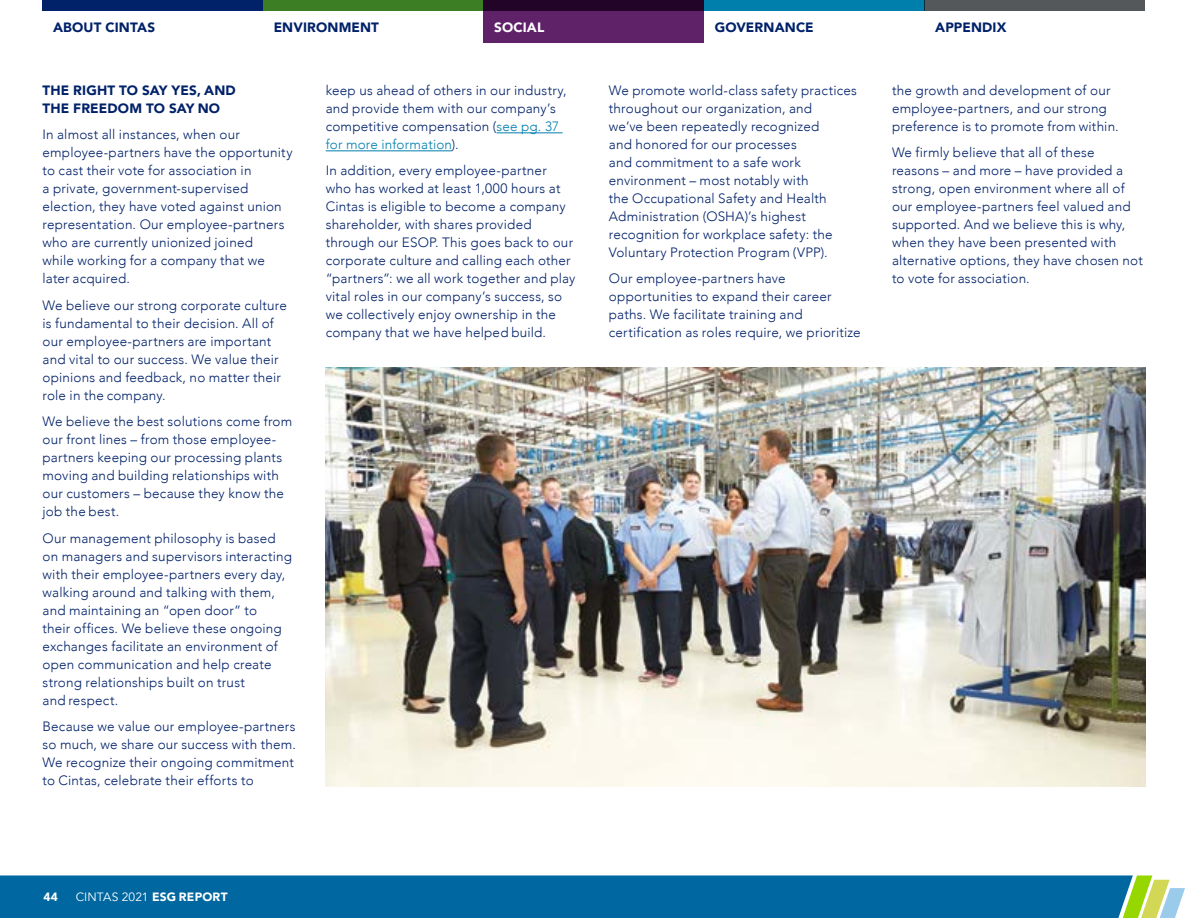
<style>
.page{position:relative;width:1188px;height:918px;background:#fff}
.page>*{position:absolute;margin:0;border:0;box-sizing:border-box;transform-origin:0 0}
.t1{font:300 13.5px/18px "Avenir";letter-spacing:.015em;color:#012169}
.t2{font:900 13.5px/18px "Avenir";letter-spacing:.01em;color:#012169}
.t3{font:900 13.5px "Avenir";letter-spacing:.01em;color:#fff}
.t4{font:12px "Avenir";letter-spacing:.01em;color:#fff}
.t5{font:900 12px "Avenir";color:#fff}
.s1{color:#007fad}
.s2{font-weight:900}
</style>
<div class="page">
<img style="left:326px;top:367px;width:819px;height:419px">
<hr style="left:497px;top:133px;width:66px;height:1px;background:#007fad">
<hr style="left:326px;top:151px;width:126px;height:1px;background:#007fad">
<div style="left:0;top:875px;width:1123px;height:43px;background:#0067a0"></div>
<svg style="left:1123px;top:875px;width:62px;height:43px"></svg>
<div style="left:263px;top:0;width:221px;height:11px;background:#3b7e23"></div>
<div style="left:704px;top:0;width:221px;height:11px;background:#007fad"></div>
<div style="left:925px;top:0;width:220px;height:11px;background:#54585a"></div>
<div style="left:484px;top:0;width:220px;height:43px;background:#5f2167"></div>
<div style="left:484px;top:0;width:220px;height:11px;background:#230429"></div>
<div style="left:43px;top:0;width:220px;height:11px;background:#012169"></div>
<p class="t2" style="left:53px;top:18px;width:103px">ABOUT CINTAS</p>
<p class="t2" style="left:274px;top:18px;width:107px">ENVIRONMENT</p>
<p class="t3" style="left:494px;top:16px;width:52px">SOCIAL</p>
<p class="t2" style="left:715px;top:18px;width:101px">GOVERNANCE</p>
<p class="t2" style="left:935px;top:18px;width:73px">APPENDIX</p>
<p class="t2" style="left:43px;top:81px;width:195px">THE RIGHT TO SAY YES, AND<br>THE FREEDOM TO SAY NO</p>
<p class="t1" style="left:43px;top:125px;width:252px">In almost all instances, when our employee-partners have the opportunity to cast their vote for association in<br>a private, government-supervised election, they have voted against union representation. Our employee-partners who are currently unionized joined<br>while working for a company that we later acquired.</p>
<p class="t1" style="left:43px;top:296px;width:246px">We believe our strong corporate culture is fundamental to their decision. All of our employee-partners are important and vital to our success. We value their opinions and feedback, no matter their role in the company.</p>
<p class="t1" style="left:43px;top:412px;width:251px">We believe the best solutions come from our front lines – from those employee&shy;partners keeping our processing plants moving and building relationships with our customers – because they know the job the best.</p>
<p class="t1" style="left:43px;top:529px;width:251px">Our management philosophy is based on managers and supervisors interacting with their employee-partners every day, walking around and talking with them, and maintaining an “open door” to<br>their offices. We believe these ongoing exchanges facilitate an environment of open communication and help create strong relationships built on trust<br>and respect.</p>
<p class="t1" style="left:43px;top:717px;width:255px">Because we value our employee-partners so much, we share our success with them.<br>We recognize their ongoing commitment to Cintas, celebrate their efforts to</p>
<p class="t1" style="left:326px;top:81px;width:243px">keep us ahead of others in our industry, and provide them with our company’s competitive compensation (<span class="s1">see pg. 37 for more information</span>).</p>
<p class="t1" style="left:326px;top:161px;width:251px">In addition, every employee-partner who has worked at least 1,000 hours at Cintas is eligible to become a company shareholder, with shares provided through our ESOP. This goes back to our corporate culture and calling each other “partners”: we all work together and play vital roles in our company’s success, so we collectively enjoy ownership in the company that we have helped build.</p>
<p class="t1" style="left:609px;top:81px;width:250px">We promote world-class safety practices throughout our organization, and<br>we’ve been repeatedly recognized<br>and honored for our processes<br>and commitment to a safe work environment – most notably with<br>the Occupational Safety and Health Administration (OSHA)’s highest recognition for workplace safety: the Voluntary Protection Program (VPP).</p>
<p class="t1" style="left:609px;top:269px;width:253px">Our employee-partners have opportunities to expand their career paths. We facilitate training and certification as roles require, we prioritize</p>
<p class="t1" style="left:892px;top:81px;width:228px">the growth and development of our employee-partners, and our strong preference is to promote from within.</p>
<p class="t1" style="left:892px;top:143px;width:252px">We firmly believe that all of these reasons – and more – have provided a strong, open environment where all of our employee-partners feel valued and supported. And we believe this is why, when they have been presented with alternative options, they have chosen not to vote for association.</p>
<p class="t5" style="left:43px;top:886px;width:16px">44</p>
<p class="t4" style="left:76px;top:889px;width:153px">CINTAS 2021 <span class="s2">ESG REPORT</span></p>
</div>
